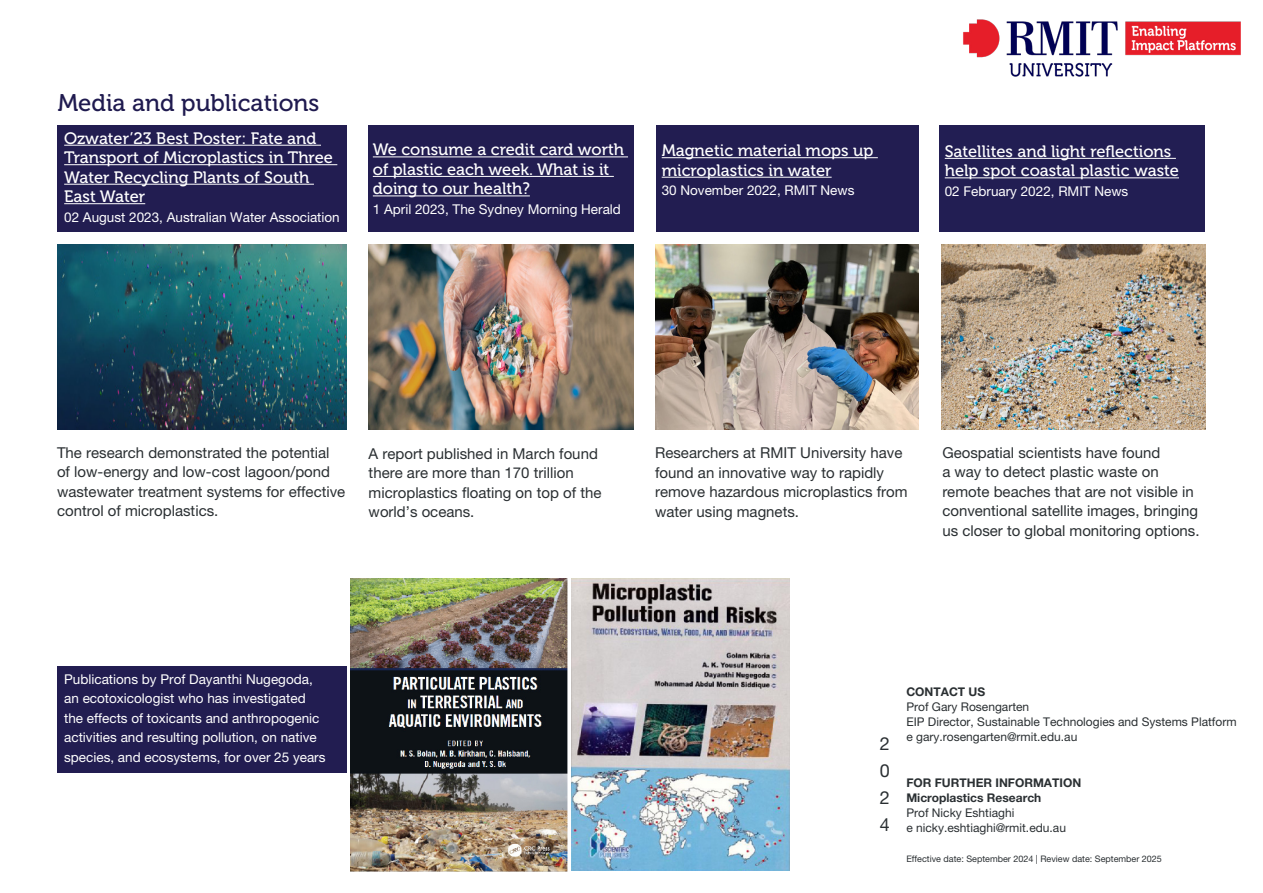
<style>
.page{position:relative;width:1263px;height:893px;background:#fff}
.page>*{position:absolute;margin:0;border:0;box-sizing:border-box;transform-origin:0 0}
.t1{font:24px "Museo 500";color:#1f1a4f}
.t2{font:18px/27px "Helvetica Neue LT Pro";color:#2a2f32;text-align:justify}
.t3{font:16.5px/19.5px "Museo 500";color:#fff}
.t4{font:15px/19.5px "Helvetica Neue LT Pro";color:#2a2f32}
.t5{font:13.5px/19.5px "Helvetica Neue LT Pro";color:#fff}
.t6{font:12px/15px "Helvetica Neue LT Pro";color:#2a2f32}
.t7{font:700 12px/15px "Helvetica Neue LT Pro";color:#2a2f32}
.t8{font:9px "Helvetica Neue LT Pro";color:#2a2f32}
</style>
<div class="page">
<div style="left:656px;top:125px;width:262px;height:107px;background:#221d51"></div>
<hr style="left:662px;top:157px;width:216px;height:1px;background:#fff">
<hr style="left:662px;top:177px;width:170px;height:1px;background:#fff">
<img style="left:656px;top:244px;width:262px;height:185px">
<div style="left:369px;top:125px;width:265px;height:107px;background:#221d51"></div>
<hr style="left:373px;top:156px;width:255px;height:1px;background:#fff">
<hr style="left:373px;top:176px;width:241px;height:1px;background:#fff">
<hr style="left:373px;top:195px;width:157px;height:1px;background:#fff">
<img style="left:369px;top:244px;width:265px;height:185px">
<div style="left:940px;top:125px;width:265px;height:107px;background:#221e53"></div>
<hr style="left:945px;top:158px;width:231px;height:1px;background:#fff">
<hr style="left:945px;top:177px;width:234px;height:1px;background:#fff">
<div style="left:57px;top:125px;width:289px;height:107px;background:#221d51"></div>
<hr style="left:64px;top:145px;width:257px;height:1px;background:#fff">
<hr style="left:64px;top:164px;width:273px;height:1px;background:#fff">
<hr style="left:64px;top:184px;width:250px;height:1px;background:#fff">
<hr style="left:64px;top:203px;width:81px;height:1px;background:#fff">
<img style="left:57px;top:244px;width:289px;height:185px">
<img style="left:941px;top:244px;width:264px;height:185px">
<img style="left:351px;top:579px;width:217px;height:293px">
<img style="left:571px;top:578px;width:218px;height:292px">
<div style="left:57px;top:667px;width:289px;height:106px;background:#221d51"></div>
<img style="left:963px;top:19px;width:278px;height:58px">
<h1 class="t1" style="left:58px;top:89px;width:263px">Media and publications</h1>
<p class="t3" style="left:64px;top:128px;width:270px">Ozwater’23 Best Poster: Fate and<br>Transport of Microplastics in Three<br>Water Recycling Plants of South<br>East Water</p>
<p class="t5" style="left:64px;top:207px;width:277px">02 August 2023, Australian Water Association</p>
<p class="t3" style="left:373px;top:140px;width:253px">We consume a credit card worth of plastic each week. What is it doing to our health?</p>
<p class="t5" style="left:373px;top:199px;width:250px">1 April 2023, The Sydney Morning Herald</p>
<p class="t3" style="left:662px;top:141px;width:213px">Magnetic material mops up microplastics in water</p>
<p class="t5" style="left:662px;top:180px;width:194px">30 November 2022, RMIT News</p>
<p class="t3" style="left:945px;top:142px;width:236px">Satellites and light reflections help spot coastal plastic waste</p>
<p class="t5" style="left:945px;top:181px;width:185px">02 February 2022, RMIT News</p>
<p class="t4" style="left:57px;top:442px;width:290px">The research demonstrated the potential of low-energy and low-cost lagoon/pond wastewater treatment systems for effective control of microplastics.</p>
<p class="t4" style="left:369px;top:443px;width:234px">A report published in March found there are more than 170 trillion microplastics floating on top of the world’s oceans.</p>
<p class="t5" style="left:64px;top:669px;width:263px">Publications by Prof Dayanthi Nugegoda, an ecotoxicologist who has investigated the effects of toxicants and anthropogenic activities and resulting pollution, on native species, and ecosystems, for over 25 years</p>
<p class="t4" style="left:655px;top:443px;width:254px">Researchers at RMIT University have found an innovative way to rapidly remove hazardous microplastics from water using magnets.</p>
<p class="t4" style="left:942px;top:442px;width:259px">Geospatial scientists have found<br>a way to detect plastic waste on remote beaches that are not visible in conventional satellite images, bringing us closer to global monitoring options.</p>
<p class="t2" style="left:880px;top:730px;width:12px">2<br>0<br>2<br>4</p>
<p class="t7" style="left:906px;top:684px;width:80px">CONTACT US</p>
<p class="t6" style="left:906px;top:699px;width:332px">Prof Gary Rosengarten<br>EIP Director, Sustainable Technologies and Systems Platform e gary.rosengarten@rmit.edu.au</p>
<p class="t7" style="left:906px;top:774px;width:176px">FOR FURTHER INFORMATION<br>Microplastics Research</p>
<p class="t6" style="left:906px;top:804px;width:161px">Prof Nicky Eshtiaghi<br>e nicky.eshtiaghi@rmit.edu.au</p>
<p class="t8" style="left:906px;top:853px;width:257px">Effective date: September 2024 | Review date: September 2025</p>
</div>
